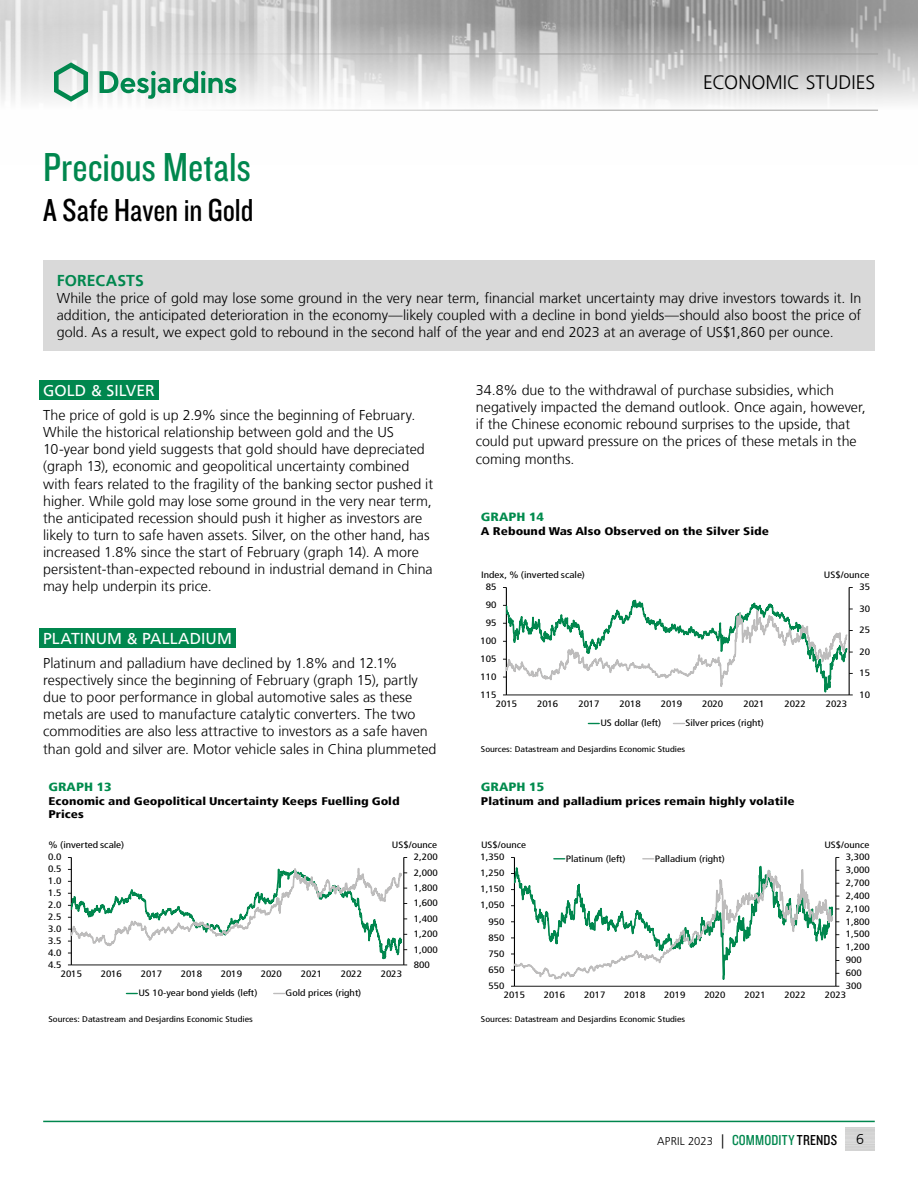
<style>
.page{position:relative;width:918px;height:1188px;background:#fff}
.page>*{position:absolute;margin:0;border:0;box-sizing:border-box;transform-origin:0 0}
.t1{font:42px "Knockout 29 Junior Ltweight";letter-spacing:-.005em;color:#00874e}
.t2{font:33px "Knockout 29 Junior Ltweight";color:#000}
.t3{font:300 19.5px "Frutiger LT";letter-spacing:.005em;color:#000}
.t4{font:15.75px "Frutiger LT";letter-spacing:.005em;color:#fff}
.t5{font:700 15.75px "Frutiger LT";letter-spacing:.01em;color:#00874e}
.t6{font:300 14.25px/17.1px "Frutiger LT";color:#000}
.t7{font:900 condensed 12px "Frutiger LT";color:#008b4d;scale:1.21 1}
.t8{font:300 11.25px "Frutiger LT";letter-spacing:.015em;color:#000}
.t9{font:900 condensed 11.1px/13.2px "Frutiger LT";color:#000;scale:1.21 1}
.t10{font:condensed 9.3px/12px "Frutiger LT";color:#000;text-align:center;scale:1.21 1}
.t11{font:condensed 9.15px "Frutiger LT";color:#000;scale:1.21 1}
.t12{font:condensed 8.25px "Frutiger LT";color:#000;scale:1.21 1}
.s1{font-size:14.25px}
.s2{font-family:"Knockout 29 Junior Ltweight";font-weight:400;font-size:15px;color:#00874e}
.s3{font-family:"Knockout 29 Junior Ltweight";font-weight:400;font-size:15px}
</style>
<div class="page">
<img style="left:0;top:0;width:918px;height:110px">
<hr style="left:0;top:54px;width:878px;height:1px;background:#9d9d9c">
<hr style="left:0;top:110px;width:878px;height:1px;background:#9d9d9c">
<svg style="left:54px;top:62px;width:34px;height:40px"></svg>
<svg style="left:100px;top:71px;width:136px;height:28px"></svg>
<hr style="left:43px;top:1121px;width:832px;height:1px;background:#00874e">
<div style="left:39px;top:380px;width:120px;height:20px;background:#00874e"></div>
<div style="left:39px;top:628px;width:197px;height:20px;background:#00874e"></div>
<div style="left:43px;top:261px;width:832px;height:90px;background:#d9d9d9"></div>
<svg style="left:511px;top:857px;width:328px;height:130px"></svg>
<svg style="left:503px;top:587px;width:350px;height:109px"></svg>
<svg style="left:68px;top:857px;width:339px;height:109px"></svg>
<h1 class="t1" style="left:43px;top:140px;width:209px">Precious Metals</h1>
<h2 class="t2" style="left:43px;top:189px;width:212px">A Safe Haven in Gold</h2>
<h3 class="t3" style="left:703px;top:72px;width:174px">ECONOMIC STUDIES</h3>
<p class="t5" style="left:57px;top:271px;width:89px">FORECASTS</p>
<p class="t6" style="left:57px;top:290px;width:806px;text-align:justify">While the price of gold may lose some ground in the very near term, financial market uncertainty may drive investors towards it. In addition, the anticipated deterioration in the economy—likely coupled with a decline in bond yields—should also boost the price of gold. As a result, we expect gold to rebound in the second half of the year and end 2023 at an average of US$1,860 per ounce.</p>
<p class="t4" style="left:43px;top:382px;width:113px">GOLD &amp; SILVER</p>
<p class="t6" style="left:43px;top:407px;width:391px">The price of gold is up 2.9% since the beginning of February.<br>While the historical relationship between gold and the US 10-year bond yield suggests that gold should have depreciated (graph 13), economic and geopolitical uncertainty combined with fears related to the fragility of the banking sector pushed it higher. While gold may lose some ground in the very near term, the anticipated recession should push it higher as investors are likely to turn to safe haven assets. Silver, on the other hand, has increased 1.8% since the start of February (graph 14). A more persistent-than-expected rebound in industrial demand in China may help underpin its price.</p>
<p class="t4" style="left:43px;top:630px;width:190px">PLATINUM &amp; PALLADIUM</p>
<p class="t6" style="left:43px;top:655px;width:395px">Platinum and palladium have declined by 1.8% and 12.1% respectively since the beginning of February (graph 15), partly due to poor performance in global automotive sales as these metals are used to manufacture catalytic converters. The two commodities are also less attractive to investors as a safe haven than gold and silver are. Motor vehicle sales in China plummeted</p>
<p class="t6" style="left:476px;top:382px;width:392px">34.8% due to the withdrawal of purchase subsidies, which negatively impacted the demand outlook. Once again, however, if the Chinese economic rebound surprises to the upside, that could put upward pressure on the prices of these metals in the coming months.</p>
<p class="t7" style="left:481px;top:510px;width:54px">GRAPH 14</p>
<p class="t9" style="left:481px;top:524px;width:239px">A Rebound Was Also Observed on the Silver Side</p>
<p class="t10" style="left:481px;top:569px;width:87px">Index, % (inverted scale)</p>
<p class="t10" style="left:824px;top:569px;width:39px">US$/ounce</p>
<p class="t10" style="left:486px;top:581px;width:10px">85</p>
<p class="t10" style="left:859px;top:581px;width:10px">35</p>
<p class="t10" style="left:481px;top:596px;width:15px;line-height:18px">90<br>95<br>100<br>105<br>110<br>115</p>
<p class="t10" style="left:496px;top:698px;width:19px">2015</p>
<p class="t10" style="left:537px;top:698px;width:19px">2016</p>
<p class="t10" style="left:578px;top:698px;width:19px">2017</p>
<p class="t10" style="left:620px;top:698px;width:19px">2018</p>
<p class="t10" style="left:661px;top:698px;width:19px">2019</p>
<p class="t10" style="left:702px;top:698px;width:19px">2020</p>
<p class="t10" style="left:743px;top:698px;width:19px">2021</p>
<p class="t10" style="left:785px;top:698px;width:19px">2022</p>
<p class="t10" style="left:826px;top:698px;width:19px">2023</p>
<p class="t10" style="left:600px;top:717px;width:52px">US dollar (left)</p>
<p class="t10" style="left:685px;top:717px;width:66px">Silver prices (right)</p>
<p class="t10" style="left:859px;top:603px;width:10px">30</p>
<p class="t10" style="left:859px;top:624px;width:10px">25</p>
<p class="t10" style="left:859px;top:646px;width:10px">20</p>
<p class="t10" style="left:859px;top:667px;width:10px">15</p>
<p class="t10" style="left:859px;top:689px;width:10px">10</p>
<p class="t12" style="left:481px;top:744px;width:170px">Sources: Datastream and Desjardins Economic Studies</p>
<p class="t7" style="left:49px;top:780px;width:54px">GRAPH 13</p>
<p class="t9" style="left:49px;top:794px;width:292px">Economic and Geopolitical Uncertainty Keeps Fuelling Gold<br>Prices</p>
<p class="t7" style="left:481px;top:780px;width:54px">GRAPH 15</p>
<p class="t9" style="left:481px;top:794px;width:261px">Platinum and palladium prices remain highly volatile</p>
<p class="t10" style="left:49px;top:839px;width:64px">% (inverted scale)</p>
<p class="t10" style="left:392px;top:839px;width:39px">US$/ounce</p>
<p class="t11" style="left:481px;top:839px;width:39px">US$/ounce</p>
<p class="t11" style="left:824px;top:839px;width:39px">US$/ounce</p>
<p class="t10" style="left:48px;top:851px;width:13px">0.0</p>
<p class="t10" style="left:414px;top:851px;width:21px">2,200</p>
<p class="t10" style="left:48px;top:863px;width:13px;text-align:justify">0.5<br>1.0<br>1.5<br>2.0<br>2.5<br>3.0<br>3.5<br>4.0<br>4.5</p>
<p class="t10" style="left:61px;top:968px;width:19px">2015</p>
<p class="t10" style="left:101px;top:968px;width:19px">2016</p>
<p class="t10" style="left:141px;top:968px;width:19px">2017</p>
<p class="t10" style="left:181px;top:968px;width:19px">2018</p>
<p class="t10" style="left:221px;top:968px;width:19px">2019</p>
<p class="t10" style="left:261px;top:968px;width:19px">2020</p>
<p class="t10" style="left:301px;top:968px;width:19px">2021</p>
<p class="t10" style="left:341px;top:968px;width:19px">2022</p>
<p class="t10" style="left:381px;top:968px;width:19px">2023</p>
<p class="t10" style="left:138px;top:987px;width:100px">US 10-year bond yields (left)</p>
<p class="t10" style="left:286px;top:987px;width:64px">Gold prices (right)</p>
<p class="t10" style="left:414px;top:866px;width:21px">2,000</p>
<p class="t10" style="left:414px;top:882px;width:21px">1,800</p>
<p class="t10" style="left:414px;top:897px;width:21px">1,600</p>
<p class="t10" style="left:414px;top:913px;width:21px">1,400</p>
<p class="t10" style="left:414px;top:928px;width:21px">1,200</p>
<p class="t10" style="left:414px;top:943px;width:21px">1,000</p>
<p class="t10" style="left:414px;top:959px;width:15px">800</p>
<p class="t10" style="left:481px;top:851px;width:21px">1,350</p>
<p class="t11" style="left:566px;top:853px;width:51px">Platinum (left)</p>
<p class="t11" style="left:655px;top:853px;width:60px">Palladium (right)</p>
<p class="t10" style="left:846px;top:851px;width:21px">3,300</p>
<p class="t11" style="left:481px;top:868px;width:21px">1,250</p>
<p class="t11" style="left:846px;top:865px;width:21px">3,000</p>
<p class="t11" style="left:481px;top:884px;width:21px">1,150</p>
<p class="t11" style="left:846px;top:877px;width:21px">2,700</p>
<p class="t11" style="left:846px;top:890px;width:21px">2,400</p>
<p class="t11" style="left:481px;top:900px;width:21px">1,050</p>
<p class="t11" style="left:846px;top:903px;width:21px">2,100</p>
<p class="t10" style="left:489px;top:915px;width:15px">950</p>
<p class="t10" style="left:846px;top:915px;width:21px">1,800</p>
<p class="t11" style="left:489px;top:932px;width:15px">850</p>
<p class="t11" style="left:846px;top:929px;width:21px">1,500</p>
<p class="t11" style="left:489px;top:948px;width:15px">750</p>
<p class="t11" style="left:846px;top:942px;width:21px">1,200</p>
<p class="t11" style="left:846px;top:955px;width:15px">900</p>
<p class="t11" style="left:489px;top:964px;width:15px">650</p>
<p class="t11" style="left:846px;top:968px;width:15px">600</p>
<p class="t10" style="left:489px;top:980px;width:15px">550</p>
<p class="t10" style="left:846px;top:980px;width:15px">300</p>
<p class="t11" style="left:504px;top:989px;width:19px">2015</p>
<p class="t11" style="left:544px;top:989px;width:19px">2016</p>
<p class="t11" style="left:584px;top:989px;width:19px">2017</p>
<p class="t11" style="left:624px;top:989px;width:19px">2018</p>
<p class="t11" style="left:664px;top:989px;width:19px">2019</p>
<p class="t11" style="left:704px;top:989px;width:19px">2020</p>
<p class="t11" style="left:745px;top:989px;width:19px">2021</p>
<p class="t11" style="left:785px;top:989px;width:19px">2022</p>
<p class="t11" style="left:825px;top:989px;width:19px">2023</p>
<p class="t12" style="left:49px;top:1014px;width:170px">Sources: Datastream and Desjardins Economic Studies</p>
<p class="t12" style="left:481px;top:1014px;width:170px">Sources: Datastream and Desjardins Economic Studies</p>
<p class="t8" style="left:657px;top:1135px;width:182px">APRIL 2023 <span class="s1">|</span> <span class="s2">COMMODITY</span> <span class="s3">TRENDS</span></p>
<p class="t6" style="left:856px;top:1131px;width:9px">6</p>
</div>
